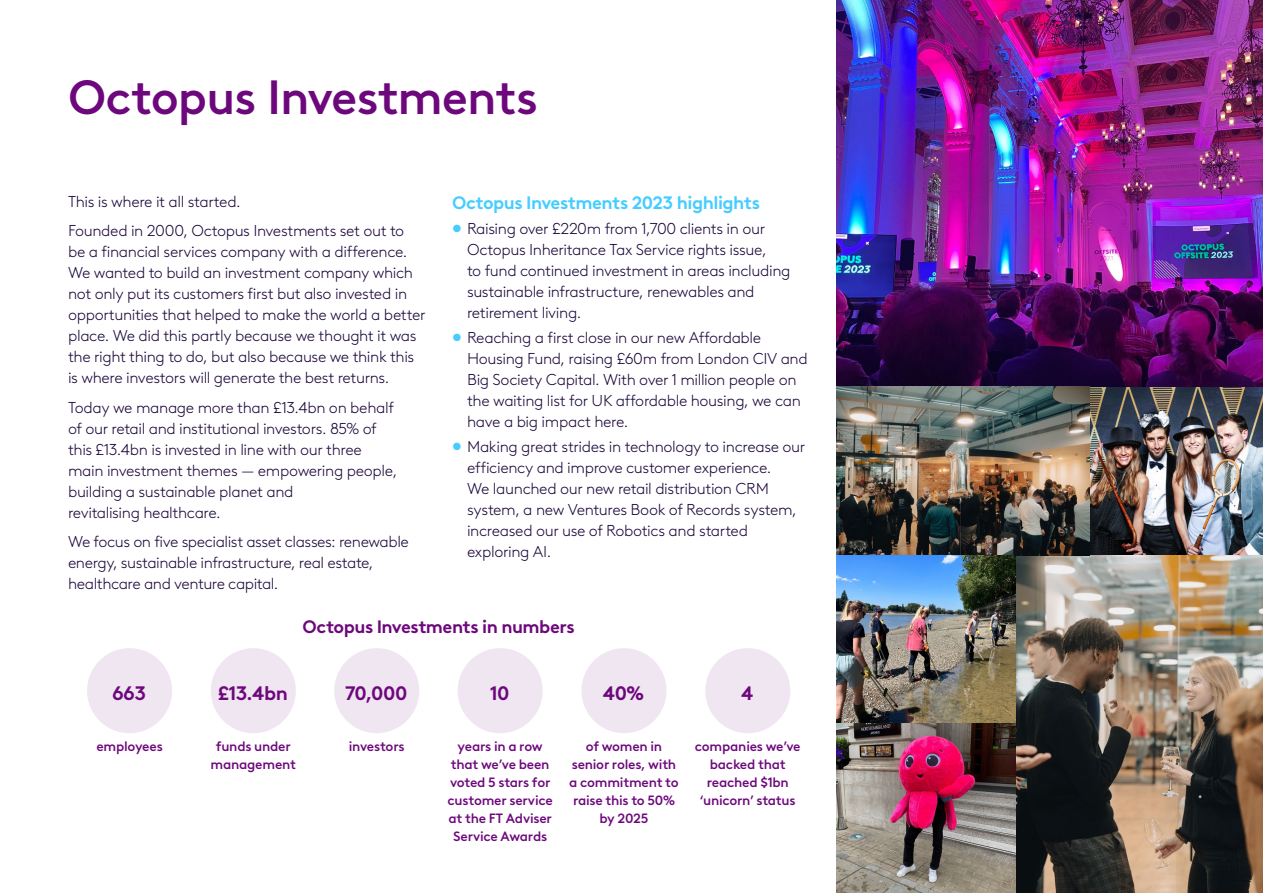
<style>
.page{position:relative;width:1263px;height:893px;background:#fff}
.page>*{position:absolute;margin:0;border:0;box-sizing:border-box;transform-origin:0 0}
.t1{font:500 48px "Brown LL";letter-spacing:-.02em;color:#6d087c}
.t2{font:700 19.5px "Brown LL";letter-spacing:-.025em;color:#6d087c}
.t3{font:700 18px "Brown LL";letter-spacing:-.03em;color:#46cdff}
.t4{font:700 18px "Brown LL";letter-spacing:-.03em;color:#6d087c}
.t5{font:300 15.75px/21px "Brown LL";letter-spacing:-.025em;color:#1b073a}
.t6{font:500 13.5px/18px "Brown LL";letter-spacing:-.015em;color:#6d087c;text-align:center}
.s1{color:#46cdff}
</style>
<div class="page">
<img style="left:1089px;top:387px;width:174px;height:168px">
<img style="left:1016px;top:555px;width:247px;height:338px">
<div style="left:87px;top:648px;width:85px;height:85px;background:#f0e6f2;border-radius:50%"></div>
<div style="left:211px;top:648px;width:85px;height:85px;background:#f0e6f2;border-radius:50%"></div>
<div style="left:334px;top:648px;width:85px;height:85px;background:#f0e6f2;border-radius:50%"></div>
<div style="left:458px;top:648px;width:85px;height:85px;background:#f0e6f2;border-radius:50%"></div>
<div style="left:581px;top:648px;width:85px;height:85px;background:#f0e6f2;border-radius:50%"></div>
<div style="left:705px;top:648px;width:85px;height:85px;background:#f0e6f2;border-radius:50%"></div>
<img style="left:836px;top:0;width:427px;height:387px">
<img style="left:836px;top:387px;width:253px;height:168px">
<img style="left:836px;top:555px;width:180px;height:338px">
<h1 class="t1" style="left:68px;top:60px;width:471px">Octopus Investments</h1>
<p class="t5" style="left:68px;top:185px;width:338px;line-height:29.5px">This is where it all started.<br>Founded in 2000, Octopus Investments set out to</p>
<p class="t5" style="left:68px;top:240px;width:359px">be a financial services company with a difference.<br>We wanted to build an investment company which not only put its customers first but also invested in opportunities that helped to make the world a better place. We did this partly because we thought it was the right thing to do, but also because we think this is where investors will generate the best returns.</p>
<p class="t5" style="left:68px;top:396px;width:331px">Today we manage more than £13.4bn on behalf of our retail and institutional investors. 85% of this £13.4bn is invested in line with our three main investment themes — empowering people, building a sustainable planet and<br>revitalising healthcare.</p>
<p class="t5" style="left:68px;top:530px;width:342px">We focus on five specialist asset classes: renewable energy, sustainable infrastructure, real estate, healthcare and venture capital.</p>
<p class="t3" style="left:452px;top:189px;width:309px">Octopus Investments 2023 highlights</p>
<p class="t5" style="left:467px;top:217px;width:325px;text-indent:-15px"><span class="s1">•</span> Raising over £220m from 1,700 clients in our Octopus Inheritance Tax Service rights issue,<br>to fund continued investment in areas including sustainable infrastructure, renewables and retirement living.</p>
<p class="t5" style="left:467px;top:326px;width:342px;text-indent:-15px"><span class="s1">•</span> Reaching a first close in our new Affordable Housing Fund, raising £60m from London CIV and Big Society Capital. With over 1 million people on the waiting list for UK affordable housing, we can have a big impact here.</p>
<p class="t5" style="left:467px;top:436px;width:340px;text-indent:-15px"><span class="s1">•</span> Making great strides in technology to increase our efficiency and improve customer experience.<br>We launched our new retail distribution CRM system, a new Ventures Book of Records system, increased our use of Robotics and started exploring AI.</p>
<p class="t2" style="left:112px;top:678px;width:35px">663</p>
<p class="t6" style="left:96px;top:736px;width:68px">employees</p>
<p class="t4" style="left:303px;top:612px;width:273px">Octopus Investments in numbers</p>
<p class="t2" style="left:218px;top:678px;width:72px">£13.4bn</p>
<p class="t6" style="left:211px;top:736px;width:87px">funds under management</p>
<p class="t2" style="left:345px;top:678px;width:64px">70,000</p>
<p class="t6" style="left:349px;top:736px;width:57px">investors</p>
<p class="t2" style="left:490px;top:678px;width:21px">10</p>
<p class="t6" style="left:447px;top:736px;width:107px">years in a row that we’ve been voted 5 stars for customer service at the FT Adviser<br>Service Awards</p>
<p class="t2" style="left:603px;top:678px;width:43px">40%</p>
<p class="t6" style="left:569px;top:736px;width:111px">of women in senior roles, with a commitment to raise this to 50% by 2025</p>
<p class="t2" style="left:741px;top:678px;width:14px">4</p>
<p class="t6" style="left:695px;top:736px;width:107px">companies we’ve backed that reached $1bn ‘unicorn’ status</p>
</div>
